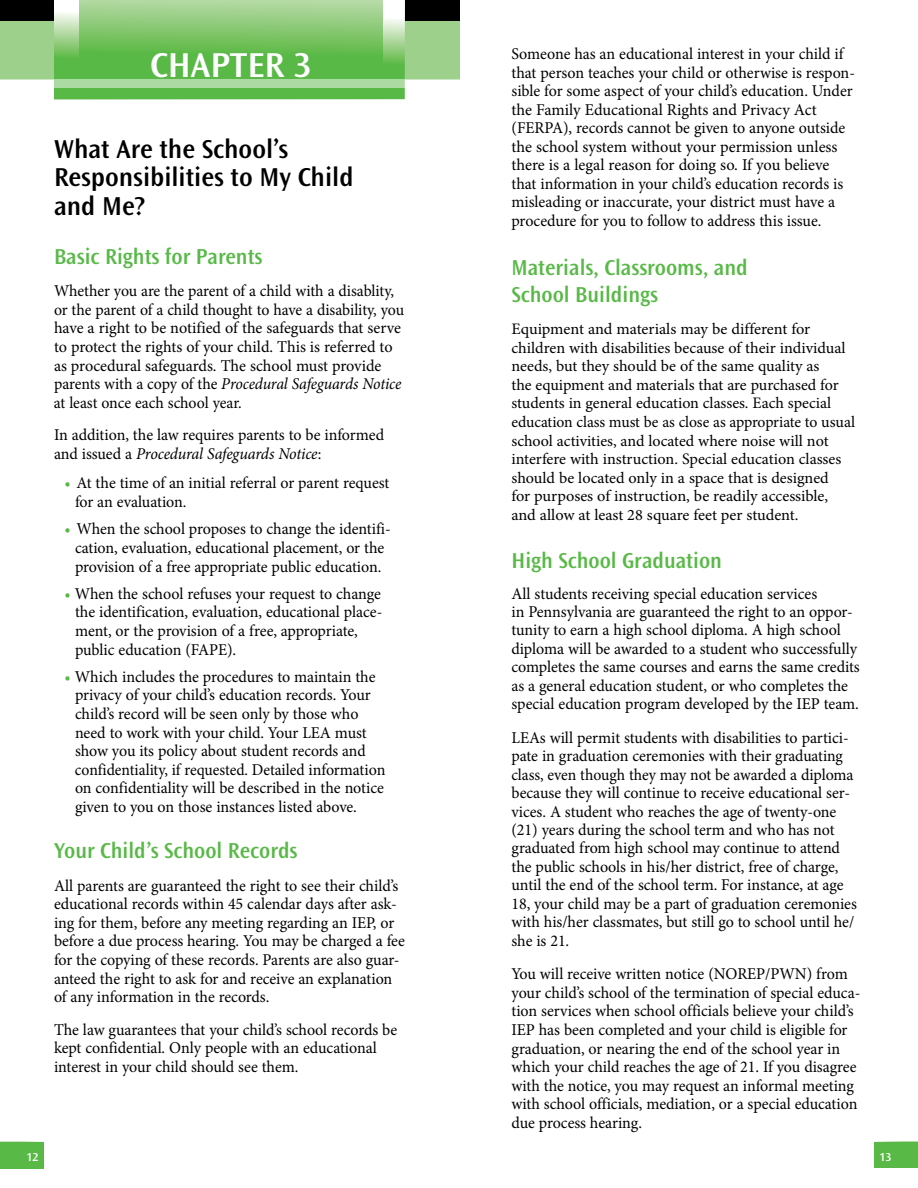
<style>
.page{position:relative;width:918px;height:1188px;background:#fff}
.page>*{position:absolute;margin:0;border:0;box-sizing:border-box;transform-origin:0 0}
.t1{font:600 36px "Ocean Sans Std";color:#fff}
.TOC_Chapter_Headings{font:600 27px/28.5px "Ocean Sans Std";color:#000}
.Chapter_Sub_Headings{font:600 22.5px/27px "Ocean Sans Std";color:#58b947;scale:.96 1}
.Chapters_-_Text_Lev{font:16.5px/18.5px "Minion Pro";letter-spacing:-.005em;color:#000}
.Chapters-BulletsB-Le{font:16.5px/18.6px "Minion Pro";letter-spacing:-.005em;color:#000}
.Chapters_-_Text_Lev-2{font:16.5px/18.6px "Minion Pro";letter-spacing:-.005em;color:#000;scale:.96 1}
.Chapters_-_Text_Lev-3{font:16.05px/18.6px "Minion Pro";letter-spacing:-.005em;color:#000}
.t2{font:600 12px "Ocean Sans Std";color:#fff}
.s1{font-style:italic}
.s2{color:#58b947}
</style>
<div class="page">
<div style="left:874px;top:1142px;width:44px;height:26px;background:#58b947"></div>
<div style="left:0;top:1142px;width:44px;height:26px;background:#58b947"></div>
<div style="left:0;top:17px;width:460px;height:63px;background:#9dd08b"></div>
<div style="left:0;top:0;width:460px;height:20px;background:#000"></div>
<svg style="left:54px;top:0;width:351px;height:99px;background:#80c870"></svg>
<svg style="left:80px;top:0;width:303px;height:79px;background:#7ac466"></svg>
<svg style="left:0;top:79px;width:460px;height:9px;fill:#abdba2"></svg>
<p class="t1" style="left:150px;top:45px;width:163px">CHAPTER 3</p>
<p class="TOC_Chapter_Headings" style="left:54px;top:135px;width:236px">What Are the School’s</p>
<p class="TOC_Chapter_Headings" style="left:54px;top:163px;width:301px">Responsibilities to My Child and Me?</p>
<p class="Chapter_Sub_Headings" style="left:54px;top:243px;width:219px">Basic Rights for Parents</p>
<p class="Chapters_-_Text_Lev-2" style="left:54px;top:282px;width:366px">Whether you are the parent of a child with a disablity, or the parent of a child thought to have a disability, you have a right to be notified of the safeguards that serve to protect the rights of your child. This is referred to as procedural safeguards. The school must provide parents with a copy of the <span class="s1">Procedural Safeguards Notice </span>at least once each school year.</p>
<p class="Chapters_-_Text_Lev" style="left:54px;top:426px;width:332px">In addition, the law requires parents to be informed and issued a <span class="s1">Procedural Safeguards Notice</span>:</p>
<p class="Chapters-BulletsB-Le" style="left:75px;top:474px;width:316px;text-indent:-11px"><span class="s2">•</span> At the time of an initial referral or parent request for an evaluation.</p>
<p class="Chapters-BulletsB-Le" style="left:65px;top:520px;width:328px;text-align:center"><span class="s2">•</span> When the school proposes to change the identifi&shy;cation, evaluation, educational placement, or the provision of a free appropriate public education.</p>
<p class="Chapters-BulletsB-Le" style="left:75px;top:584px;width:309px;text-indent:-10px"><span class="s2">•</span> When the school refuses your request to change the identification, evaluation, educational place&shy;ment, or the provision of a free, appropriate, public education (FAPE).</p>
<p class="Chapters-BulletsB-Le" style="left:75px;top:667px;width:312px;text-indent:-10px"><span class="s2">•</span> Which includes the procedures to maintain the privacy of your child’s education records. Your child’s record will be seen only by those who need to work with your child. Your LEA must show you its policy about student records and confidentiality, if requested. Detailed information on confidentiality will be described in the notice given to you on those instances listed above.</p>
<p class="Chapter_Sub_Headings" style="left:54px;top:838px;width:255px">Your Child’s School Records</p>
<p class="Chapters_-_Text_Lev" style="left:54px;top:876px;width:352px">All parents are guaranteed the right to see their child’s educational records within 45 calendar days after ask&shy;ing for them, before any meeting regarding an IEP, or before a due process hearing. You may be charged a fee for the copying of these records. Parents are also guar&shy;anteed the right to ask for and receive an explanation of any information in the records.</p>
<p class="Chapters_-_Text_Lev" style="left:54px;top:1020px;width:345px">The law guarantees that your child’s school records be kept confidential. Only people with an educational interest in your child should see them.</p>
<p class="Chapters_-_Text_Lev" style="left:512px;top:45px;width:345px">Someone has an educational interest in your child if that person teaches your child or otherwise is respon&shy;sible for some aspect of your child’s education. Under the Family Educational Rights and Privacy Act (FERPA), records cannot be given to anyone outside the school system without your permission unless there is a legal reason for doing so. If you believe that information in your child’s education records is misleading or inaccurate, your district must have a procedure for you to follow to address this issue.</p>
<p class="Chapter_Sub_Headings" style="left:512px;top:254px;width:248px">Materials, Classrooms, and<br>School Buildings</p>
<p class="Chapters_-_Text_Lev-3" style="left:512px;top:320px;width:345px">Equipment and materials may be different for children with disabilities because of their individual needs, but they should be of the same quality as<br>the equipment and materials that are purchased for students in general education classes. Each special education class must be as close as appropriate to usual school activities, and located where noise will not interfere with instruction. Special education classes should be located only in a space that is designed<br>for purposes of instruction, be readily accessible, and allow at least 28 square feet per student.</p>
<p class="Chapter_Sub_Headings" style="left:512px;top:547px;width:221px">High School Graduation</p>
<p class="Chapters_-_Text_Lev" style="left:512px;top:584px;width:350px">All students receiving special education services<br>in Pennsylvania are guaranteed the right to an oppor&shy;tunity to earn a high school diploma. A high school diploma will be awarded to a student who successfully completes the same courses and earns the same credits as a general education student, or who completes the special education program developed by the IEP team.</p>
<p class="Chapters_-_Text_Lev" style="left:511px;top:728px;width:347px">LEAs will permit students with disabilities to partici&shy;pate in graduation ceremonies with their graduating class, even though they may not be awarded a diploma because they will continue to receive educational ser&shy;vices. A student who reaches the age of twenty-one (21) years during the school term and who has not graduated from high school may continue to attend the public schools in his/her district, free of charge, until the end of the school term. For instance, at age 18, your child may be a part of graduation ceremonies with his/her classmates, but still go to school until he/ she is 21.</p>
<p class="Chapters_-_Text_Lev" style="left:511px;top:965px;width:350px">You will receive written notice (NOREP/PWN) from your child’s school of the termination of special educa&shy;tion services when school officials believe your child’s IEP has been completed and your child is eligible for graduation, or nearing the end of the school year in which your child reaches the age of 21. If you disagree with the notice, you may request an informal meeting with school officials, mediation, or a special education due process hearing.</p>
<p class="t2" style="left:26px;top:1150px;width:14px">12</p>
<p class="t2" style="left:879px;top:1150px;width:14px">13</p>
</div>
